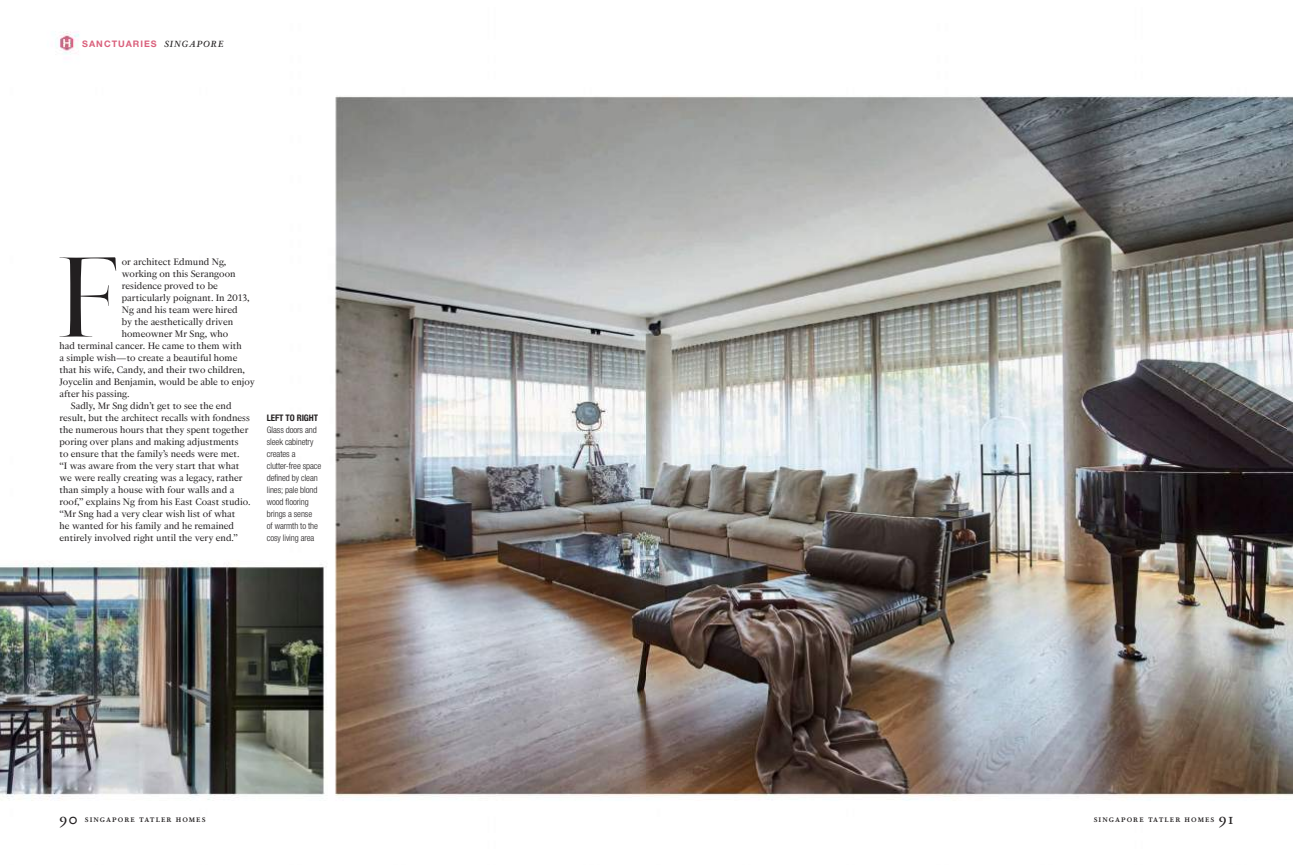
<style>
.page{position:relative;width:1293px;height:865px;background:#fff}
.page>*{position:absolute;margin:0;border:0;box-sizing:border-box;transform-origin:0 0}
.t1{font:118.5px "Corundum Super";color:#221f20}
.t2{font:11px "Corundum News O1";color:#221f20}
.t3{font:10px "Corundum Text Book SC";letter-spacing:.1em;color:#221f20}
.t4{font:300 condensed 9px/12px "Helvetica Neue LT Pro";letter-spacing:-.01em;color:#221f20}
.t5{font:700 9px "Helvetica Neue LT Pro";letter-spacing:.115em;color:#da607c}
.t6{font:700 condensed 9px "Helvetica Neue LT Pro";letter-spacing:-.01em;color:#221f20}
.s1{font-family:"Corundum News O2";font-weight:400;font-style:italic;font-size:10.5px;color:#221f20}
.s2{font-size:17px}
</style>
<div class="page">
<img style="left:0;top:31px;width:1293px;height:770px">
<p class="t5" style="left:82px;top:39px;width:143px">SANCTUARIES <span class="s1">SINGAPORE</span></p>
<h1 class="t1" style="left:57px;top:228px;width:67px">F</h1>
<p class="t2" style="left:122px;top:255px;width:106px">or architect Edmund Ng,</p>
<p class="t2" style="left:122px;top:267px;width:115px">working on this Serangoon</p>
<p class="t2" style="left:122px;top:279px;width:97px">residence proved to be</p>
<p class="t2" style="left:122px;top:291px;width:129px">particularly poignant. In 2013,</p>
<p class="t2" style="left:122px;top:303px;width:117px">Ng and his team were hired</p>
<p class="t2" style="left:122px;top:315px;width:113px">by the aesthetically driven</p>
<p class="t2" style="left:122px;top:327px;width:108px">homeowner Mr Sng, who</p>
<p class="t2" style="left:60px;top:339px;width:184px">had terminal cancer. He came to them with</p>
<p class="t2" style="left:60px;top:351px;width:179px">a simple wish—to create a beautiful home</p>
<p class="t2" style="left:60px;top:363px;width:187px">that his wife, Candy, and their two children,</p>
<p class="t2" style="left:60px;top:375px;width:197px">Joycelin and Benjamin, would be able to enjoy</p>
<p class="t2" style="left:60px;top:387px;width:72px">after his passing.</p>
<p class="t2" style="left:71px;top:399px;width:162px">Sadly, Mr Sng didn’t get to see the end</p>
<p class="t2" style="left:60px;top:411px;width:192px">result, but the architect recalls with fondness</p>
<p class="t2" style="left:60px;top:423px;width:190px">the numerous hours that they spent together</p>
<p class="t2" style="left:60px;top:435px;width:181px">poring over plans and making adjustments</p>
<p class="t2" style="left:60px;top:447px;width:182px">to ensure that the family’s needs were met.</p>
<p class="t2" style="left:60px;top:459px;width:181px">“I was aware from the very start that what</p>
<p class="t2" style="left:60px;top:471px;width:185px">we were really creating was a legacy, rather</p>
<p class="t2" style="left:60px;top:483px;width:176px">than simply a house with four walls and a</p>
<p class="t2" style="left:60px;top:495px;width:193px">roof,” explains Ng from his East Coast studio.</p>
<p class="t2" style="left:60px;top:507px;width:177px">“Mr Sng had a very clear wish list of what</p>
<p class="t2" style="left:60px;top:519px;width:176px">he wanted for his family and he remained</p>
<p class="t2" style="left:60px;top:531px;width:180px">entirely involved right until the very end.”</p>
<p class="t6" style="left:267px;top:412px;width:53px">LEFT TO RIGHT</p>
<p class="t4" style="left:267px;top:423px;width:56px">Glass doors and sleek cabinetry creates a clutter-free space defined by clean lines; pale blond wood flooring brings a sense<br>of warmth to the cosy living area</p>
<p class="t3" style="left:60px;top:812px;width:147px"><span class="s2">90</span> singapore tatler homes</p>
<p class="t3" style="left:1093px;top:812px;width:141px">singapore tatler homes <span class="s2">91</span></p>
</div>
